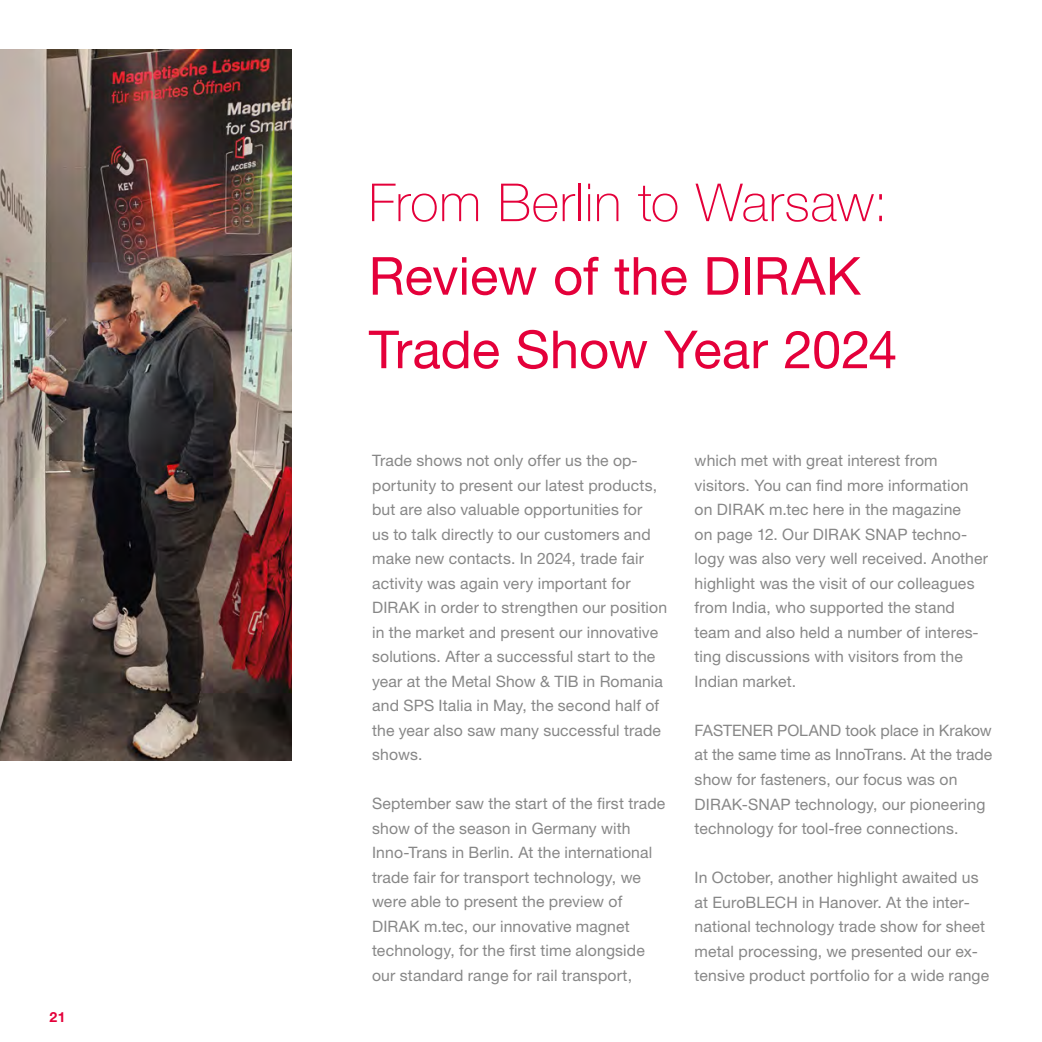
<style>
.page{position:relative;width:1042px;height:1042px;background:#fff}
.page>*{position:absolute;margin:0;border:0;box-sizing:border-box;transform-origin:0 0}
.Head_DE_klein{font:52.5px/73.5px "Helvetica Neue LT Pro";color:#e4003a}
.Head_DE_klein-2{font:15.75px/24.5px "Helvetica Neue LT Pro";letter-spacing:.01em;color:#878787}
.t1{font:700 14px "Helvetica Neue LT Pro";color:#e4003a}
.s1{font-family:"Helvetica Neue";font-weight:100}
</style>
<div class="page">
<img style="left:0;top:50px;width:291px;height:710px">
<p class="t1" style="left:50px;top:1008px;width:17px">21</p>
<p class="Head_DE_klein" style="left:369px;top:164px;width:530px"><span class="s1">From Berlin to Warsaw:<br></span>Review of the DIRAK<br>Trade Show Year 2024</p>
<p class="Head_DE_klein-2" style="left:372px;top:448px;width:297px">Trade shows not only offer us the op&shy;portunity to present our latest products, but are also valuable opportunities for<br>us to talk directly to our customers and make new contacts. In 2024, trade fair activity was again very important for DIRAK in order to strengthen our position in the market and present our innovative solutions. After a successful start to the year at the Metal Show &amp; TIB in Romania and SPS Italia in May, the second half of the year also saw many successful trade shows.</p>
<p class="Head_DE_klein-2" style="left:372px;top:791px;width:295px">September saw the start of the first trade show of the season in Germany with Inno-Trans in Berlin. At the international trade fair for transport technology, we were able to present the preview of DIRAK m.tec, our innovative magnet technology, for the first time alongside our standard range for rail transport,</p>
<p class="Head_DE_klein-2" style="left:694px;top:448px;width:295px">which met with great interest from visitors. You can find more information on DIRAK m.tec here in the magazine<br>on page 12. Our DIRAK SNAP techno&shy;logy was also very well received. Another highlight was the visit of our colleagues from India, who supported the stand team and also held a number of interes&shy;ting discussions with visitors from the Indian market.</p>
<p class="Head_DE_klein-2" style="left:694px;top:718px;width:299px">FASTENER POLAND took place in Krakow at the same time as InnoTrans. At the trade show for fasteners, our focus was on DIRAK-SNAP technology, our pioneering technology for tool-free connections.</p>
<p class="Head_DE_klein-2" style="left:694px;top:865px;width:296px">In October, another highlight awaited us at EuroBLECH in Hanover. At the inter&shy;national technology trade show for sheet metal processing, we presented our ex&shy;tensive product portfolio for a wide range</p>
</div>
